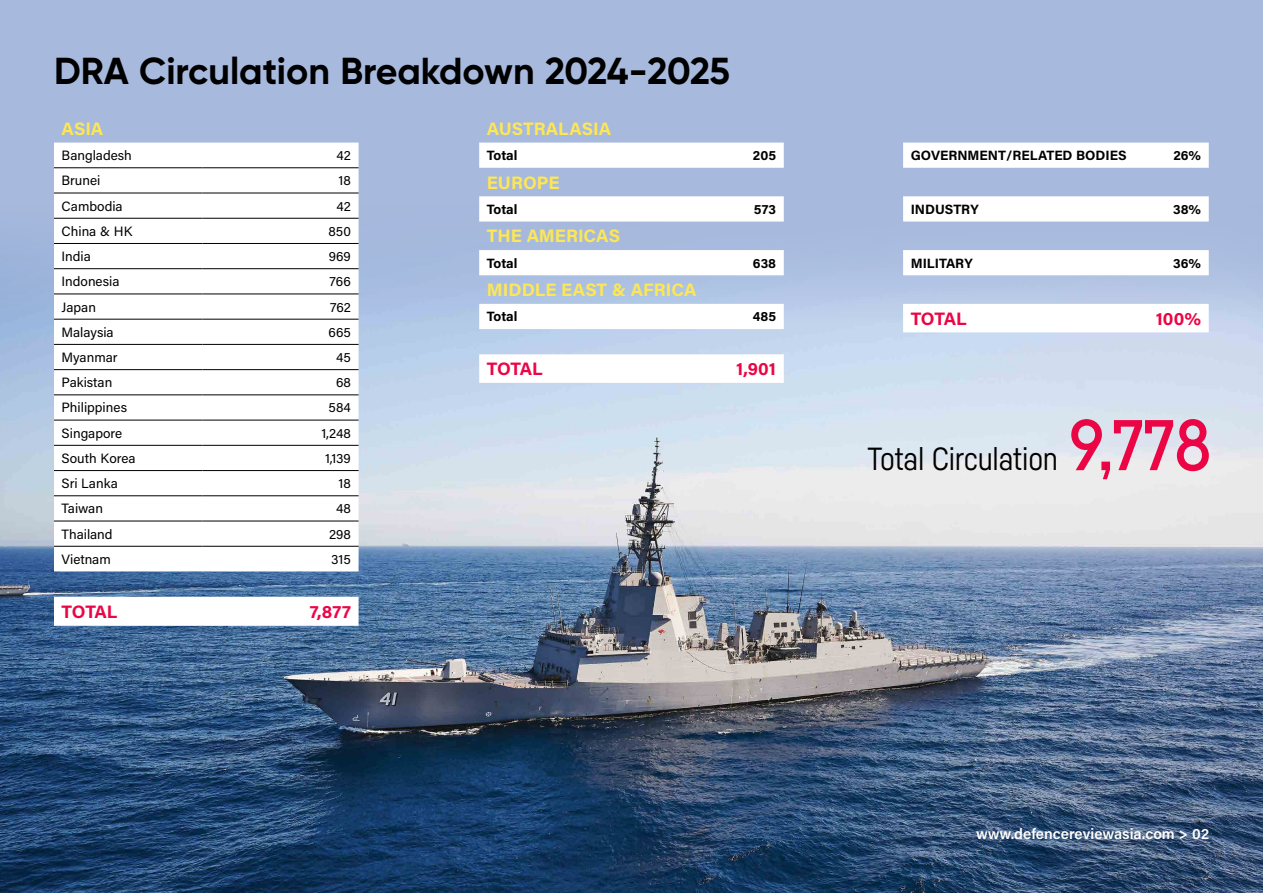
<style>
.page{position:relative;width:1263px;height:893px;background:#a7b9dd}
.page>*{position:absolute;margin:0;border:0;box-sizing:border-box;transform-origin:0 0}
.t1{font:500 70.5px "Fabrikat";color:#ec0545}
.t2{font:700 37.5px "Gilroy";color:#000}
.t3{font:31.5px "Fabrikat";letter-spacing:-.01em;color:#000}
.t4{font:700 18px "Acumin Pro";color:#fee753}
.t5{font:700 18px "Acumin Pro";letter-spacing:-.01em;color:#ec0545}
.t6{font:600 15px "Acumin Pro";color:#fff}
.t7{font:13.5px "Acumin Pro";color:#000}
.t8{font:700 13.5px "Acumin Pro";color:#000}
</style>
<div class="page">
<img style="left:0;top:255px;width:1263px;height:638px">
<svg style="left:479px;top:143px;width:305px;height:240px;fill:#fff"></svg>
<svg style="left:903px;top:143px;width:306px;height:189px;fill:#fff"></svg>
<svg style="left:54px;top:143px;width:305px;height:482px;background:#f2f4f7"></svg>
<hr style="left:54px;top:625px;width:148px;height:1px;background:#fff">
<hr style="left:202px;top:625px;width:157px;height:1px;background:#fff">
<hr style="left:54px;top:546px;width:148px;height:1px;background:#000">
<hr style="left:202px;top:546px;width:157px;height:1px;background:#000">
<hr style="left:54px;top:167px;width:148px;height:1px;background:#000">
<hr style="left:202px;top:167px;width:157px;height:1px;background:#000">
<hr style="left:54px;top:193px;width:148px;height:1px;background:#000">
<hr style="left:202px;top:193px;width:157px;height:1px;background:#000">
<hr style="left:54px;top:218px;width:148px;height:1px;background:#000">
<hr style="left:202px;top:218px;width:157px;height:1px;background:#000">
<hr style="left:54px;top:243px;width:148px;height:1px;background:#000">
<hr style="left:202px;top:243px;width:157px;height:1px;background:#000">
<hr style="left:54px;top:268px;width:148px;height:1px;background:#000">
<hr style="left:202px;top:268px;width:157px;height:1px;background:#000">
<hr style="left:54px;top:294px;width:148px;height:1px;background:#000">
<hr style="left:202px;top:294px;width:157px;height:1px;background:#000">
<hr style="left:54px;top:319px;width:148px;height:1px;background:#000">
<hr style="left:202px;top:319px;width:157px;height:1px;background:#000">
<hr style="left:54px;top:344px;width:148px;height:1px;background:#000">
<hr style="left:202px;top:344px;width:157px;height:1px;background:#000">
<hr style="left:54px;top:369px;width:148px;height:1px;background:#000">
<hr style="left:202px;top:369px;width:157px;height:1px;background:#000">
<hr style="left:54px;top:394px;width:148px;height:1px;background:#000">
<hr style="left:202px;top:394px;width:157px;height:1px;background:#000">
<hr style="left:54px;top:420px;width:148px;height:1px;background:#000">
<hr style="left:202px;top:420px;width:157px;height:1px;background:#000">
<hr style="left:54px;top:445px;width:148px;height:1px;background:#000">
<hr style="left:202px;top:445px;width:157px;height:1px;background:#000">
<hr style="left:54px;top:470px;width:148px;height:1px;background:#000">
<hr style="left:202px;top:470px;width:157px;height:1px;background:#000">
<hr style="left:54px;top:495px;width:148px;height:1px;background:#000">
<hr style="left:202px;top:495px;width:157px;height:1px;background:#000">
<hr style="left:54px;top:521px;width:148px;height:1px;background:#000">
<hr style="left:202px;top:521px;width:157px;height:1px;background:#000">
<h2 class="t2" style="left:54px;top:47px;width:678px">DRA Circulation Breakdown 2024-2025</h2>
<h3 class="t4" style="left:62px;top:116px;width:43px">ASIA</h3>
<p class="t7" style="left:62px;top:146px;width:72px">Bangladesh</p>
<p class="t7" style="left:337px;top:146px;width:16px">42</p>
<p class="t7" style="left:62px;top:171px;width:40px">Brunei</p>
<p class="t7" style="left:339px;top:171px;width:14px">18</p>
<p class="t7" style="left:62px;top:197px;width:63px">Cambodia</p>
<p class="t7" style="left:337px;top:197px;width:16px">42</p>
<p class="t7" style="left:62px;top:222px;width:72px">China &amp; HK</p>
<p class="t7" style="left:328px;top:222px;width:24px">850</p>
<p class="t7" style="left:62px;top:247px;width:31px">India</p>
<p class="t7" style="left:329px;top:247px;width:23px">969</p>
<p class="t7" style="left:62px;top:272px;width:59px">Indonesia</p>
<p class="t7" style="left:330px;top:272px;width:23px">766</p>
<p class="t7" style="left:62px;top:297px;width:36px">Japan</p>
<p class="t7" style="left:330px;top:297px;width:22px">762</p>
<p class="t7" style="left:62px;top:323px;width:54px">Malaysia</p>
<p class="t7" style="left:329px;top:323px;width:24px">665</p>
<p class="t7" style="left:62px;top:348px;width:57px">Myanmar</p>
<p class="t7" style="left:336px;top:348px;width:16px">45</p>
<p class="t7" style="left:62px;top:373px;width:52px">Pakistan</p>
<p class="t7" style="left:336px;top:373px;width:16px">68</p>
<p class="t7" style="left:62px;top:398px;width:67px">Philippines</p>
<p class="t7" style="left:329px;top:398px;width:24px">584</p>
<p class="t7" style="left:62px;top:424px;width:62px">Singapore</p>
<p class="t7" style="left:321px;top:424px;width:31px">1,248</p>
<p class="t7" style="left:62px;top:449px;width:75px">South Korea</p>
<p class="t7" style="left:325px;top:449px;width:27px">1,139</p>
<p class="t7" style="left:62px;top:474px;width:58px">Sri Lanka</p>
<p class="t7" style="left:339px;top:474px;width:14px">18</p>
<p class="t7" style="left:62px;top:499px;width:43px">Taiwan</p>
<p class="t7" style="left:336px;top:499px;width:16px">48</p>
<p class="t7" style="left:62px;top:525px;width:52px">Thailand</p>
<p class="t7" style="left:329px;top:525px;width:23px">298</p>
<p class="t7" style="left:62px;top:550px;width:51px">Vietnam</p>
<p class="t7" style="left:331px;top:550px;width:21px">315</p>
<h3 class="t5" style="left:62px;top:599px;width:57px">TOTAL</h3>
<h3 class="t5" style="left:310px;top:599px;width:42px">7,877</h3>
<h3 class="t4" style="left:487px;top:116px;width:126px">AUSTRALASIA</h3>
<p class="t8" style="left:487px;top:146px;width:32px">Total</p>
<p class="t8" style="left:753px;top:146px;width:25px">205</p>
<h3 class="t4" style="left:487px;top:170px;width:74px">EUROPE</h3>
<p class="t8" style="left:487px;top:200px;width:32px">Total</p>
<p class="t8" style="left:754px;top:200px;width:24px">573</p>
<h3 class="t4" style="left:487px;top:223px;width:135px">THE AMERICAS</h3>
<p class="t8" style="left:487px;top:253px;width:32px">Total</p>
<p class="t8" style="left:753px;top:253px;width:25px">638</p>
<h3 class="t4" style="left:487px;top:277px;width:211px">MIDDLE EAST &amp; AFRICA</h3>
<p class="t8" style="left:487px;top:307px;width:32px">Total</p>
<p class="t8" style="left:753px;top:307px;width:25px">485</p>
<h3 class="t5" style="left:487px;top:356px;width:57px">TOTAL</h3>
<h3 class="t5" style="left:736px;top:356px;width:41px">1,901</h3>
<p class="t8" style="left:911px;top:146px;width:218px">GOVERNMENT/RELATED BODIES</p>
<p class="t8" style="left:1173px;top:146px;width:29px">26%</p>
<p class="t8" style="left:911px;top:200px;width:69px">INDUSTRY</p>
<p class="t8" style="left:1173px;top:200px;width:29px">38%</p>
<p class="t8" style="left:911px;top:253px;width:63px">MILITARY</p>
<p class="t8" style="left:1173px;top:253px;width:29px">36%</p>
<h3 class="t5" style="left:911px;top:306px;width:57px">TOTAL</h3>
<h3 class="t5" style="left:1156px;top:306px;width:47px">100%</h3>
<h3 class="t3" style="left:867px;top:440px;width:192px">Total Circulation</h3>
<h1 class="t1" style="left:1069px;top:402px;width:144px">9,778</h1>
<p class="t6" style="left:976px;top:823px;width:235px">www.defencereviewasia.com &gt; 02</p>
</div>
